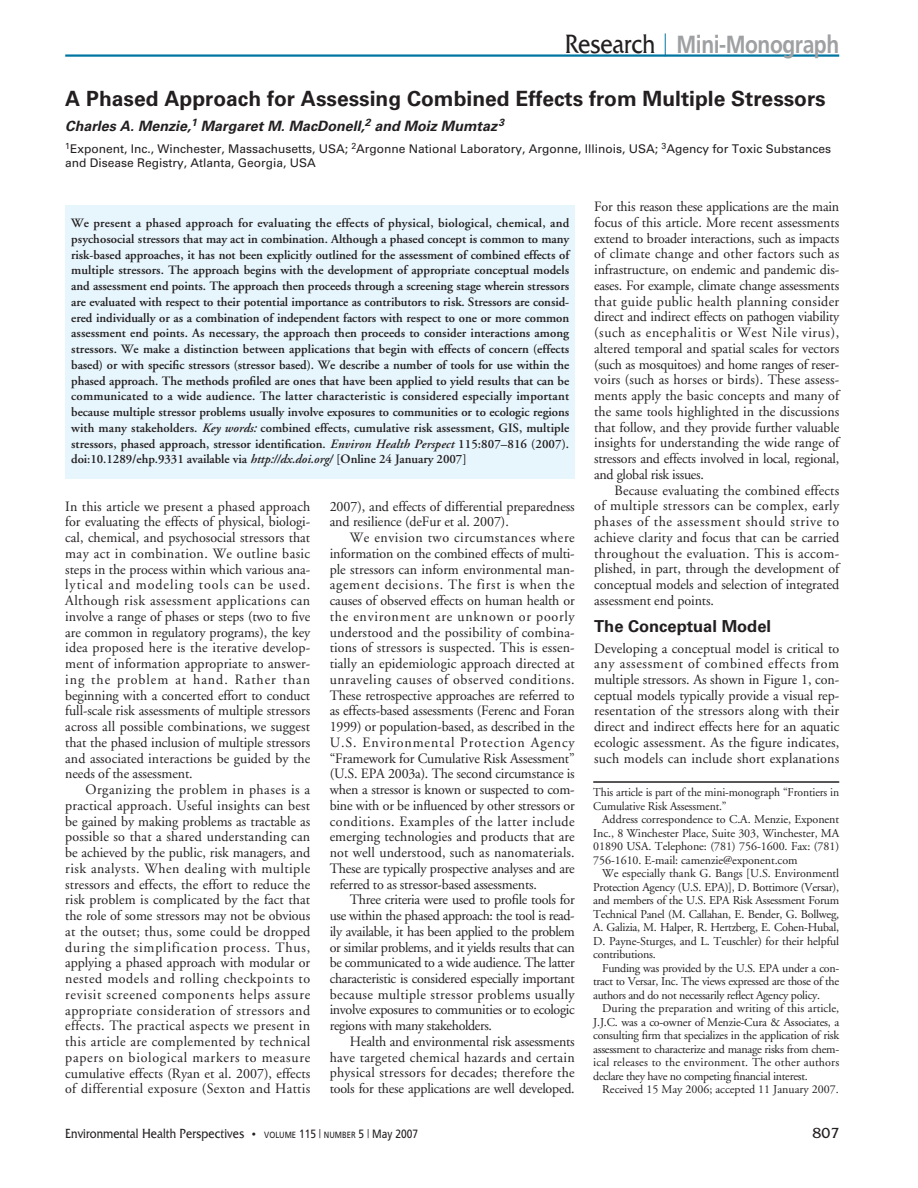
<style>
.page{position:relative;width:918px;height:1188px;background:#fff}
.page>*{position:absolute;margin:0;border:0;box-sizing:border-box;transform-origin:0 0}
.t1{font:700 24.75px "Frutiger";letter-spacing:-.02em;color:#9ea0a2;scale:.85 1}
.t2{font:700 21px "Univers";color:#231f20}
.t3{font:700 16.5px "Univers";color:#231f20}
.t4{font:15px "Friz Quadrata IT Cby BT";color:#231f20}
.t5{font:14.25px/15.8px "Adobe Garamond";letter-spacing:-.005em;color:#231f20;text-align:justify}
.t6{font:italic 700 14.25px "Univers";color:#231f20}
.t7{font:13.5px "Friz Quadrata IT Cby BT";color:#231f20;scale:.85 1}
.t8{font:600 12.75px/15.8px "Adobe Garamond";letter-spacing:-.005em;color:#231f20;text-align:justify}
.t9{font:12px/13.5px "Adobe Garamond";letter-spacing:-.01em;color:#231f20;text-align:justify}
.t10{font:12px/13.5px "Univers";color:#231f20}
.s1{font-family:"Friz Quadrata IT Cby BT";font-weight:400;font-size:27px;color:#231f20}
.s2{font-weight:300;font-size:30px;color:#0075a2}
.s3{font-style:italic}
.s4{font-size:10.5px}
.s5{font-family:"Frutiger";font-size:9px}
.s6{font-family:"Frutiger";font-size:12px}
.s7{font-family:"Frutiger";font-weight:300;font-size:12px}
</style>
<div class="page">
<hr style="left:65px;top:54px;width:774px;height:3px;background:#0075a2">
<hr style="left:593px;top:781px;width:246px;height:2px;background:#231f20">
<div style="left:65px;top:205px;width:510px;height:274px;background:#e7f6fd"></div>
<h1 class="t1" style="left:565px;top:34px;width:324px"><span class="s1">Research</span> <span class="s2">|</span> Mini-Monograph</h1>
<h2 class="t2" style="left:65px;top:91px;width:762px">A Phased Approach for Assessing Combined Effects from Multiple Stressors</h2>
<p class="t6" style="left:65px;top:120px;width:443px">Charles A. Menzie,<sup>1</sup> Margaret M. MacDonell,<sup>2</sup> and Moiz Mumtaz<sup>3</sup></p>
<p class="t10" style="left:65px;top:143px;width:767px"><sup>1</sup>Exponent, Inc., Winchester, Massachusetts, USA; <sup>2</sup>Argonne National Laboratory, Argonne, Illinois, USA; <sup>3</sup>Agency for Toxic Substances and Disease Registry, Atlanta, Georgia, USA</p>
<p class="t8" style="left:71px;top:217px;width:500px">We present a phased approach for evaluating the effects of physical, biological, chemical, and psychosocial stressors that may act in combination. Although a phased concept is common to many risk-based approaches, it has not been explicitly outlined for the assessment of combined effects of multiple stressors. The approach begins with the development of appropriate conceptual models and assessment end points. The approach then proceeds through a screening stage wherein stressors are evaluated with respect to their potential importance as contributors to risk. Stressors are consid&shy;ered individually or as a combination of independent factors with respect to one or more common assessment end points. As necessary, the approach then proceeds to consider interactions among stressors. We make a distinction between applications that begin with effects of concern (effects based) or with specific stressors (stressor based). We describe a number of tools for use within the phased approach. The methods profiled are ones that have been applied to yield results that can be communicated to a wide audience. The latter characteristic is considered especially important because multiple stressor problems usually involve exposures to communities or to ecologic regions with many stakeholders. <span class="s3">Key words:</span> combined effects, cumulative risk assessment, GIS, multiple stressors, phased approach, stressor identification. <span class="s3">Environ Health Perspect</span> 115:807–816 (2007). doi:10.1289/ehp.9331 available via <span class="s3">http://dx.doi.org/</span> [Online 24 January 2007]</p>
<p class="t5" style="left:65px;top:500px;width:247px">In this article we present a phased approach for evaluating the effects of physical, biologi&shy;cal, chemical, and psychosocial stressors that may act in combination. We outline basic steps in the process within which various ana&shy;lytical and modeling tools can be used.<br>Although risk assessment applications can involve a range of phases or steps (two to five are common in regulatory programs), the key idea proposed here is the iterative develop&shy;ment of information appropriate to answer&shy;ing the problem at hand. Rather than beginning with a concerted effort to conduct full-scale risk assessments of multiple stressors across all possible combinations, we suggest that the phased inclusion of multiple stressors and associated interactions be guided by the needs of the assessment.</p>
<p class="t5" style="left:65px;top:783px;width:247px;text-indent:20px">Organizing the problem in phases is a practical approach. Useful insights can best be gained by making problems as tractable as possible so that a shared understanding can be achieved by the public, risk managers, and risk analysts. When dealing with multiple stressors and effects, the effort to reduce the risk problem is complicated by the fact that the role of some stressors may not be obvious at the outset; thus, some could be dropped during the simplification process. Thus, applying a phased approach with modular or nested models and rolling checkpoints to revisit screened components helps assure appropriate consideration of stressors and effects. The practical aspects we present in this article are complemented by technical papers on biological markers to measure cumulative effects (Ryan et al. 2007), effects of differential exposure (Sexton and Hattis</p>
<p class="t5" style="left:330px;top:500px;width:247px">2007), and effects of differential preparedness and resilience (deFur et al. 2007).</p>
<p class="t5" style="left:330px;top:531px;width:247px;text-indent:20px">We envision two circumstances where information on the combined effects of multi&shy;ple stressors can inform environmental man&shy;agement decisions. The first is when the causes of observed effects on human health or the environment are unknown or poorly understood and the possibility of combina&shy;tions of stressors is suspected. This is essen&shy;tially an epidemiologic approach directed at unraveling causes of observed conditions.<br>These retrospective approaches are referred to as effects-based assessments (Ferenc and Foran 1999) or population-based, as described in the U.S. Environmental Protection Agency “Framework for Cumulative Risk Assessment” (U.S. EPA 2003a). The second circumstance is when a stressor is known or suspected to com&shy;bine with or be influenced by other stressors or conditions. Examples of the latter include emerging technologies and products that are not well understood, such as nanomaterials.<br>These are typically prospective analyses and are referred to as stressor-based assessments.</p>
<p class="t5" style="left:330px;top:893px;width:247px;text-indent:20px">Three criteria were used to profile tools for use within the phased approach: the tool is read&shy;ily available, it has been applied to the problem or similar problems, and it yields results that can be communicated to a wide audience. The latter characteristic is considered especially important because multiple stressor problems usually involve exposures to communities or to ecologic regions with many stakeholders.</p>
<p class="t5" style="left:330px;top:1035px;width:247px;text-indent:20px">Health and environmental risk assessments have targeted chemical hazards and certain physical stressors for decades; therefore the tools for these applications are well developed.</p>
<p class="t5" style="left:594px;top:200px;width:247px">For this reason these applications are the main focus of this article. More recent assessments extend to broader interactions, such as impacts of climate change and other factors such as infrastructure, on endemic and pandemic dis&shy;eases. For example, climate change assessments that guide public health planning consider direct and indirect effects on pathogen viability (such as encephalitis or West Nile virus), altered temporal and spatial scales for vectors (such as mosquitoes) and home ranges of reser&shy;voirs (such as horses or birds). These assess&shy;ments apply the basic concepts and many of the same tools highlighted in the discussions that follow, and they provide further valuable insights for understanding the wide range of stressors and effects involved in local, regional, and global risk issues.</p>
<p class="t5" style="left:594px;top:484px;width:247px;text-indent:20px">Because evaluating the combined effects of multiple stressors can be complex, early phases of the assessment should strive to achieve clarity and focus that can be carried throughout the evaluation. This is accom&shy;plished, in part, through the development of conceptual models and selection of integrated assessment end points.</p>
<p class="t3" style="left:594px;top:620px;width:178px">The Conceptual Model</p>
<p class="t5" style="left:594px;top:641px;width:247px">Developing a conceptual model is critical to any assessment of combined effects from multiple stressors. As shown in Figure 1, con&shy;ceptual models typically provide a visual rep&shy;resentation of the stressors along with their direct and indirect effects here for an aquatic ecologic assessment. As the figure indicates, such models can include short explanations</p>
<p class="t9" style="left:593px;top:787px;width:248px">This article is part of the mini-monograph “Frontiers in<br>Cumulative Risk Assessment.”</p>
<p class="t9" style="left:593px;top:814px;width:247px;text-indent:9px">Address correspondence to C.A. Menzie, Exponent Inc., 8 Winchester Place, Suite 303, Winchester, MA 01890 USA. Telephone: (781) 756-1600. Fax: (781)<br>756-1610. E-mail: camenzie@exponent.com</p>
<p class="t9" style="left:593px;top:868px;width:248px;text-indent:9px">We especially thank G. Bangs [U.S. Environmentl Protection Agency (U.S. EPA)], D. Bottimore (Versar), and members of the U.S. EPA Risk Assessment Forum Technical Panel (M. Callahan, E. Bender, G. Bollweg, A. Galizia, M. Halper, R. Hertzberg, E. Cohen-Hubal, D. Payne-Sturges, and L. Teuschler) for their helpful contributions.</p>
<p class="t9" style="left:593px;top:962px;width:248px;text-indent:9px">Funding was provided by the U.S. EPA under a con&shy;tract to Versar, Inc. The views expressed are those of the authors and do not necessarily reflect Agency policy.</p>
<p class="t9" style="left:593px;top:1003px;width:247px;text-indent:9px">During the preparation and writing of this article, J.J.C. was a co-owner of Menzie-Cura &amp; Associates, a consulting firm that specializes in the application of risk assessment to characterize and manage risks from chem&shy;ical releases to the environment. The other authors declare they have no competing financial interest.</p>
<p class="t9" style="left:602px;top:1084px;width:238px">Received 15 May 2006; accepted 11 January 2007.</p>
<p class="t7" style="left:65px;top:1128px;width:417px">Environmental Health Perspectives <span class="s4">•</span> <span class="s5">VOLUME</span> <span class="s6">115</span> <span class="s7">|</span> <span class="s5">NUMBER</span> <span class="s6">5</span> <span class="s7">|</span> <span class="s6">May 2007</span></p>
<p class="t4" style="left:813px;top:1127px;width:28px">807</p>
</div>
